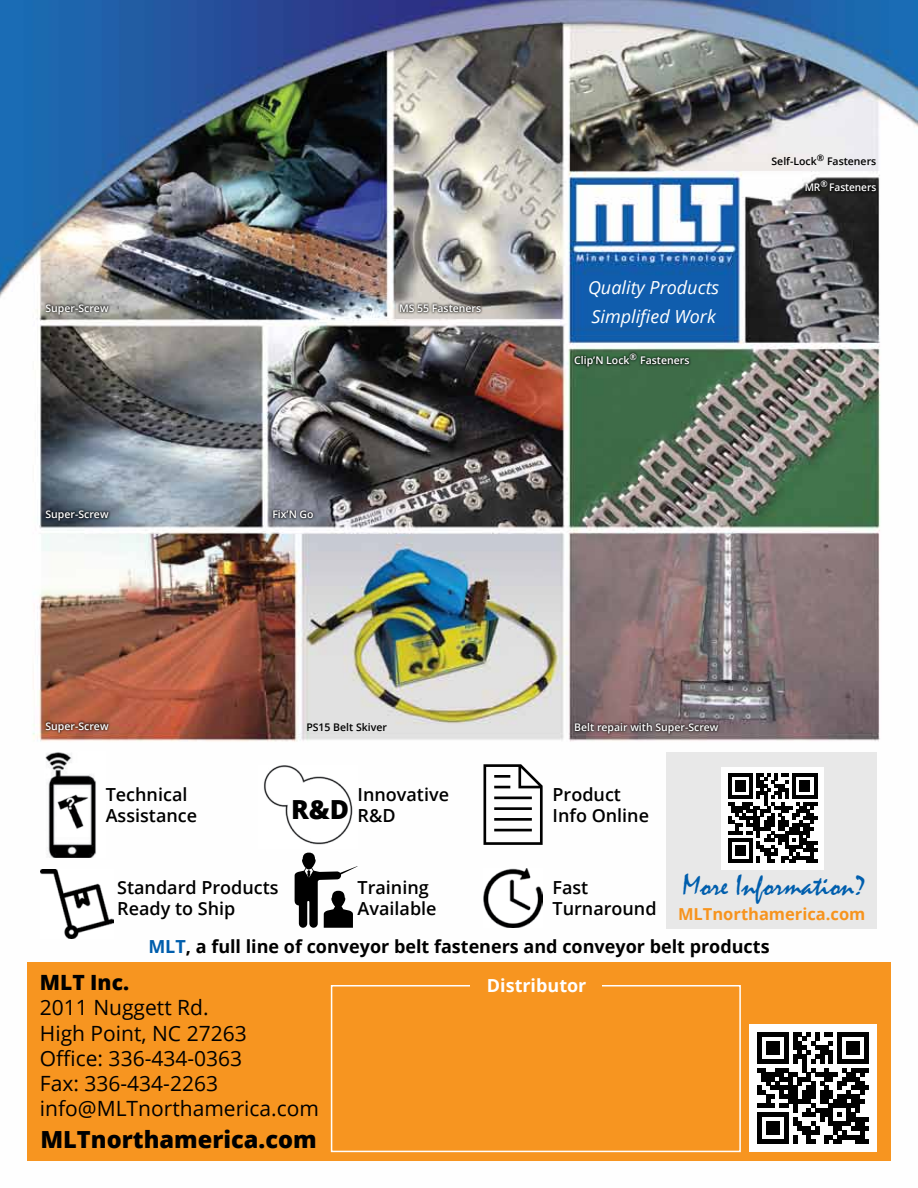
<style>
.page{position:relative;width:918px;height:1188px;background:#fff}
.page>*{position:absolute;margin:0;border:0;box-sizing:border-box;transform-origin:0 0}
.t1{font:30px "Mistral";color:#005ead}
.t2{font:800 26.25px "Open Sans";color:#000}
.t3{font:800 23.55px "Open Sans";color:#000}
.t4{font:21px/25.2px "Open Sans";color:#000}
.t5{font:800 21px "Open Sans";color:#000}
.t6{font:600 18px/21.6px "Open Sans";color:#000}
.t7{font:700 18px "Open Sans";color:#000}
.t8{font:italic 18px/28.5px "Open Sans";color:#fff}
.t9{font:700 18px "Open Sans";color:#fff}
.t10{font:700 16.5px "Open Sans";color:#f7941e}
.t11{font:600 10.5px "Open Sans";color:#fff}
.t12{font:600 10.5px "Open Sans";color:#000}
.s1{color:#005ead}
</style>
<div class="page">
<img style="left:0;top:0;width:918px;height:929px">
<div style="left:397px;top:302px;width:87px;height:13px;background:#000;opacity:.75"></div>
<div style="left:572px;top:720px;width:149px;height:16px;background:#000;opacity:.75"></div>
<div style="left:43px;top:720px;width:68px;height:15px;background:#000;opacity:.75"></div>
<div style="left:43px;top:508px;width:68px;height:15px;background:#000;opacity:.75"></div>
<div style="left:271px;top:507px;width:45px;height:14px;background:#000;opacity:.75"></div>
<div style="left:572px;top:351px;width:120px;height:18px;background:#000;opacity:.75"></div>
<div style="left:802px;top:177px;width:77px;height:18px;background:#000;opacity:.75"></div>
<div style="left:43px;top:302px;width:68px;height:15px;background:#000;opacity:.75"></div>
<div style="left:27px;top:962px;width:864px;height:199px;background:#f79520"></div>
<div style="left:331px;top:985px;width:410px;height:167px;border:2px solid #fff"></div>
<div style="left:470px;top:978px;width:132px;height:23px;background:#f79520"></div>
<div style="left:750px;top:1024px;width:127px;height:128px;background:#fff"></div>
<svg style="left:757px;top:1032px;width:112px;height:112px"></svg>
<img style="left:40px;top:870px;width:74px;height:69px">
<img style="left:45px;top:751px;width:61px;height:107px">
<img style="left:258px;top:766px;width:100px;height:83px">
<svg style="left:483px;top:764px;width:60px;height:81px"></svg>
<div style="left:666px;top:752px;width:211px;height:176px;background:#e8e8e8"></div>
<div style="left:722px;top:767px;width:102px;height:103px;background:#fff"></div>
<svg style="left:728px;top:774px;width:89px;height:89px"></svg>
<svg style="left:295px;top:853px;width:63px;height:75px"></svg>
<img style="left:483px;top:868px;width:60px;height:59px">
<p class="t12" style="left:772px;top:154px;width:106px">Self-Lock<sup>®</sup> Fasteners</p>
<p class="t11" style="left:46px;top:301px;width:65px">Super-Screw</p>
<p class="t11" style="left:46px;top:507px;width:65px">Super-Screw</p>
<p class="t11" style="left:272px;top:507px;width:43px">Fix’N Go</p>
<p class="t11" style="left:399px;top:301px;width:84px">MS 55 Fasteners</p>
<h3 class="t8" style="left:588px;top:273px;width:133px">Quality Products<br>Simplified Work</h3>
<p class="t11" style="left:574px;top:353px;width:117px">Clip’N Lock<sup>®</sup> Fasteners</p>
<p class="t11" style="left:46px;top:719px;width:65px">Super-Screw</p>
<p class="t12" style="left:306px;top:720px;width:82px">PS15 Belt Skiver</p>
<p class="t11" style="left:574px;top:720px;width:146px">Belt repair with Super-Screw</p>
<h3 class="t6" style="left:106px;top:783px;width:93px">Technical<br>Assistance</h3>
<h3 class="t6" style="left:358px;top:783px;width:93px">Innovative</h3>
<h2 class="t2" style="left:291px;top:790px;width:106px">R&amp;D <sub>R&amp;D</sub></h2>
<h3 class="t6" style="left:553px;top:783px;width:98px">Product<br>Info Online</h3>
<p class="t11" style="left:805px;top:180px;width:73px">MR<sup>®</sup> Fasteners</p>
<h3 class="t6" style="left:117px;top:876px;width:163px">Standard Products<br>Ready to Ship</h3>
<h3 class="t6" style="left:358px;top:876px;width:81px">Training<br>Available</h3>
<h3 class="t6" style="left:553px;top:876px;width:106px">Fast<br>Turnaround</h3>
<h1 class="t1" style="left:683px;top:869px;width:185px">More Information?</h1>
<h3 class="t10" style="left:678px;top:903px;width:189px">MLTnorthamerica.com</h3>
<h3 class="t7" style="left:148px;top:933px;width:623px"><span class="s1">MLT</span>, a full line of conveyor belt fasteners and conveyor belt products</h3>
<h3 class="t5" style="left:40px;top:967px;width:91px">MLT Inc.</h3>
<h3 class="t4" style="left:40px;top:995px;width:281px">2011 Nuggett Rd.<br>High Point, NC 27263<br>Office: 336-434-0363<br>Fax: 336-434-2263 info@MLTnorthamerica.com</h3>
<h3 class="t3" style="left:40px;top:1122px;width:278px">MLTnorthamerica.com</h3>
<h3 class="t9" style="left:487px;top:973px;width:101px">Distributor</h3>
</div>
